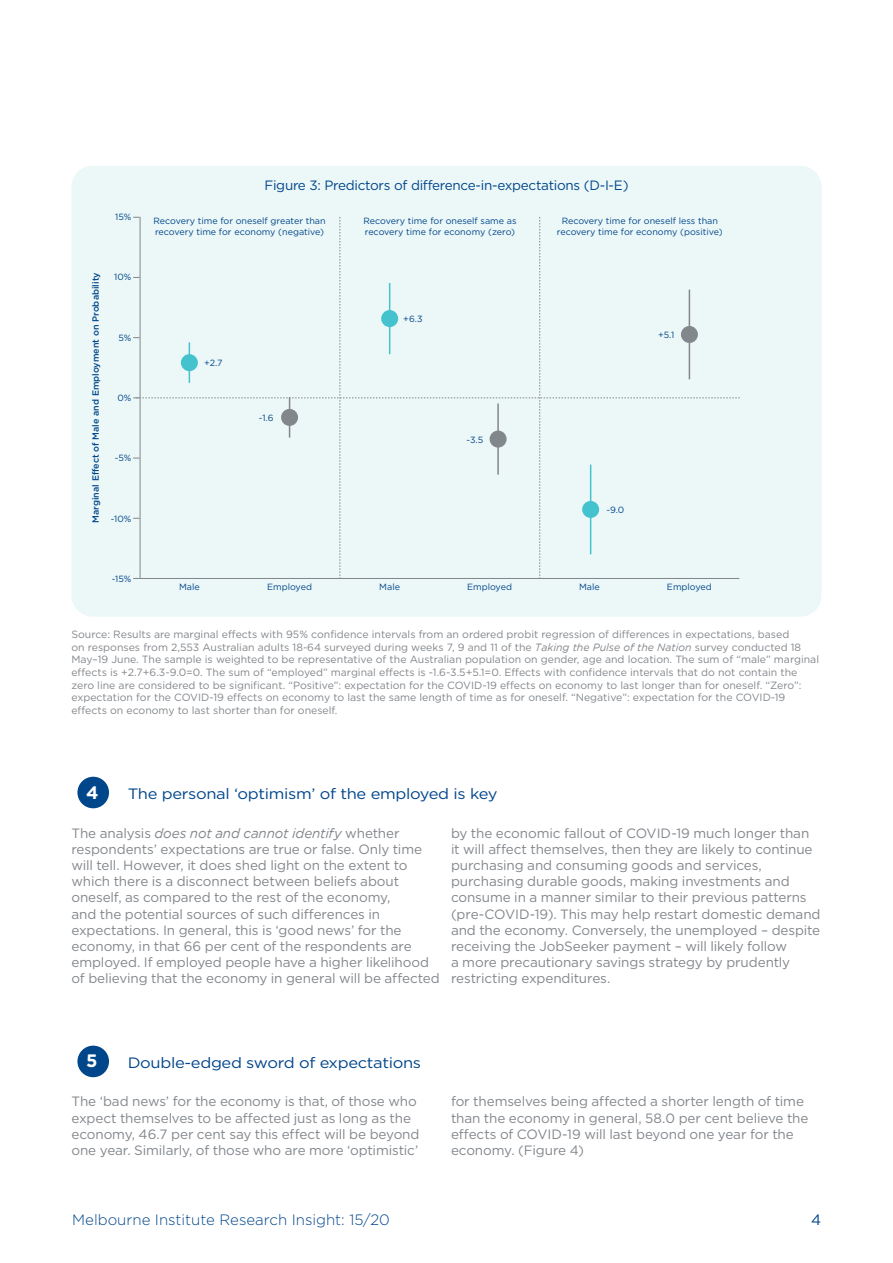
<style>
.page{position:relative;width:893px;height:1263px;background:#fff}
.page>*{position:absolute;margin:0;border:0;box-sizing:border-box;transform-origin:0 0}
.t1{font:700 18px "Gotham HTF";color:#fff}
.t2{font:15px "Gotham HTF";letter-spacing:-.02em;color:#00468b;scale:1.1 1}
.t3{font:300 15px "Gotham HTF";color:#00468b}
.t4{font:15px "Gotham HTF";letter-spacing:-.02em;color:#00468b}
.t5{font:13.5px/16.2px "Gotham HTF";letter-spacing:-.01em;color:#82878c}
.t6{font:13.5px "Gotham HTF";letter-spacing:-.02em;color:#00468b}
.t7{font:italic 13.5px "Gotham";letter-spacing:-.01em;color:#82878c}
.t8{font:10.5px/12.6px "Gotham HTF";color:#82878c}
.t9{font:9px/10.8px "Gotham HTF";color:#00468b}
.t10{font:500 9px "Gotham HTF";color:#00468b}
.s1{font-family:"Gotham";font-style:italic}
.s2{font-family:"Gotham HTF";font-style:normal}
</style>
<div class="page">
<div style="left:77px;top:777px;width:32px;height:31px;background:#00468b;border-radius:50%"></div>
<div style="left:77px;top:1046px;width:32px;height:31px;background:#00468b;border-radius:50%"></div>
<div style="left:71px;top:166px;width:750px;height:451px;background:#ecf7f7;border-radius:21px"></div>
<svg style="left:133px;top:217px;width:607px;height:362px"></svg>
<p class="t9" style="left:115px;top:211px;width:18px">15%</p>
<p class="t10" style="left:91px;top:523px;width:252px;rotate:-90deg">Marginal Effect of Male and Employment on Probability</p>
<p class="t9" style="left:114px;top:271px;width:19px">10%</p>
<p class="t9" style="left:118px;top:332px;width:15px">5%</p>
<p class="t9" style="left:117px;top:392px;width:15px">0%</p>
<p class="t9" style="left:115px;top:453px;width:18px">-5%</p>
<p class="t9" style="left:111px;top:513px;width:22px">-10%</p>
<p class="t9" style="left:112px;top:573px;width:21px">-15%</p>
<p class="t6" style="left:264px;top:177px;width:366px">Figure 3: Predictors of difference-in-expectations (D-I-E)</p>
<p class="t9" style="left:154px;top:216px;width:174px">Recovery time for oneself greater than recovery time for economy (negative)</p>
<p class="t9" style="left:363px;top:216px;width:155px">Recovery time for oneself same as recovery time for economy (zero)</p>
<p class="t9" style="left:557px;top:216px;width:167px;text-align:center">Recovery time for oneself less than recovery time for economy (positive)</p>
<p class="t9" style="left:204px;top:358px;width:20px">+2.7</p>
<p class="t9" style="left:259px;top:412px;width:16px">-1.6</p>
<p class="t9" style="left:403px;top:314px;width:21px">+6.3</p>
<p class="t9" style="left:466px;top:434px;width:18px">-3.5</p>
<p class="t9" style="left:658px;top:330px;width:18px">+5.1</p>
<p class="t9" style="left:606px;top:504px;width:19px">-9.0</p>
<p class="t9" style="left:179px;top:581px;width:22px">Male</p>
<p class="t9" style="left:267px;top:581px;width:46px">Employed</p>
<p class="t9" style="left:379px;top:581px;width:22px">Male</p>
<p class="t9" style="left:467px;top:581px;width:46px">Employed</p>
<p class="t9" style="left:579px;top:581px;width:22px">Male</p>
<p class="t9" style="left:667px;top:581px;width:46px">Employed</p>
<p class="t8" style="left:71px;top:628px;width:749px">Source: Results are marginal effects with 95% confidence intervals from an ordered probit regression of differences in expectations, based<br>on responses from 2,553 Australian adults 18-64 surveyed during weeks 7, 9 and 11 of the <span class="s1">Taking the Pulse of the Nation</span> survey conducted 18<br>May–19 June. The sample is weighted to be representative of the Australian population on gender, age and location. The sum of “male” marginal effects is +2.7+6.3-9.0=0. The sum of “employed” marginal effects is -1.6-3.5+5.1=0. Effects with confidence intervals that do not contain the zero line are considered to be significant. “Positive”: expectation for the COVID-19 effects on economy to last longer than for oneself. “Zero”: expectation for the COVID-19 effects on economy to last the same length of time as for oneself. “Negative”: expectation for the COVID-19 effects on economy to last shorter than for oneself.</p>
<h1 class="t1" style="left:86px;top:782px;width:14px">4</h1>
<p class="t2" style="left:128px;top:785px;width:338px">The personal ‘optimism’ of the employed is key</p>
<p class="t7" style="left:71px;top:825px;width:330px"><span class="s2">The analysis</span> does not and cannot identify <span class="s2">whether</span></p>
<p class="t5" style="left:71px;top:841px;width:370px">respondents’ expectations are true or false. Only time will tell. However, it does shed light on the extent to which there is a disconnect between beliefs about oneself, as compared to the rest of the economy,<br>and the potential sources of such differences in expectations. In general, this is ‘good news’ for the economy, in that 66 per cent of the respondents are employed. If employed people have a higher likelihood of believing that the economy in general will be affected</p>
<p class="t5" style="left:451px;top:824px;width:371px">by the economic fallout of COVID-19 much longer than it will affect themselves, then they are likely to continue purchasing and consuming goods and services, purchasing durable goods, making investments and consume in a manner similar to their previous patterns (pre-COVID-19). This may help restart domestic demand and the economy. Conversely, the unemployed – despite receiving the JobSeeker payment – will likely follow<br>a more precautionary savings strategy by prudently restricting expenditures.</p>
<h1 class="t1" style="left:86px;top:1051px;width:13px">5</h1>
<p class="t2" style="left:128px;top:1054px;width:268px">Double-edged sword of expectations</p>
<p class="t5" style="left:71px;top:1093px;width:350px">The ‘bad news’ for the economy is that, of those who expect themselves to be affected just as long as the economy, 46.7 per cent say this effect will be beyond one year. Similarly, of those who are more ‘optimistic’</p>
<p class="t5" style="left:451px;top:1093px;width:359px">for themselves being affected a shorter length of time than the economy in general, 58.0 per cent believe the effects of COVID-19 will last beyond one year for the economy. (Figure 4)</p>
<p class="t3" style="left:72px;top:1212px;width:319px">Melbourne Institute Research Insight: 15/20</p>
<p class="t4" style="left:811px;top:1212px;width:12px">4</p>
</div>
